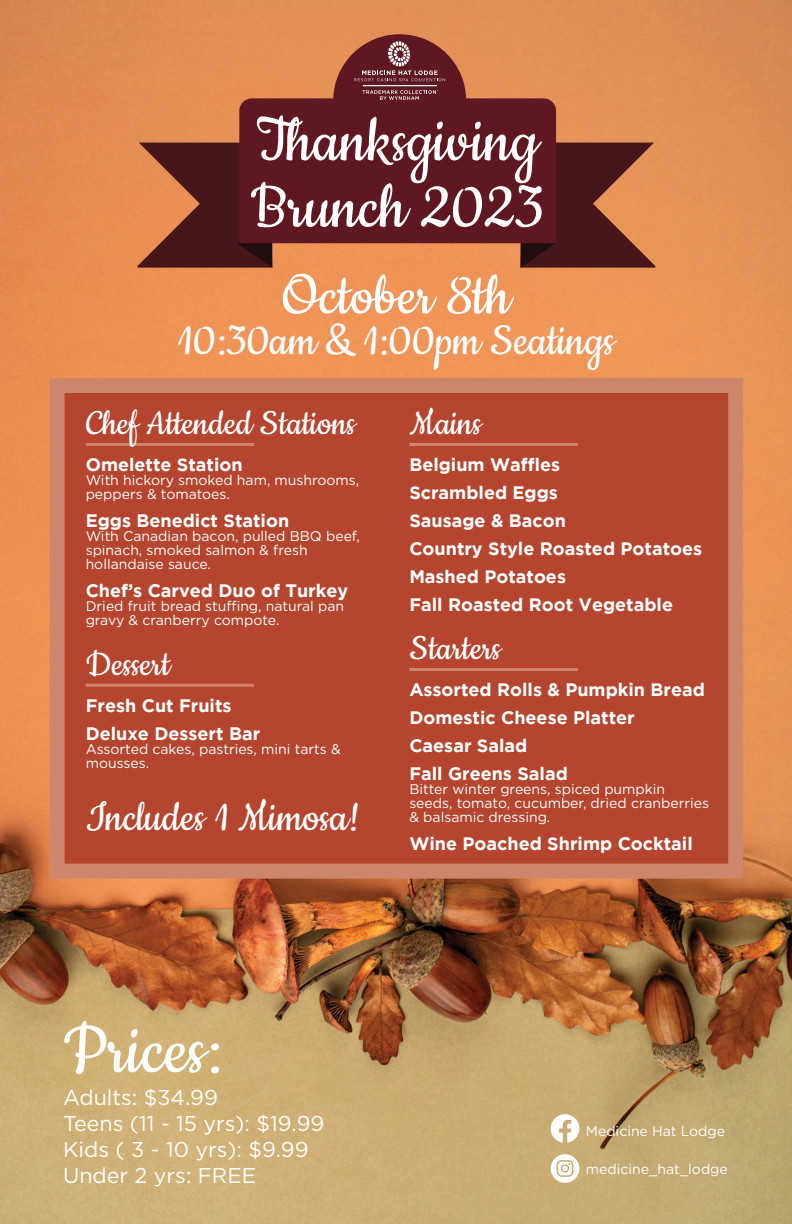
<style>
.page{position:relative;width:792px;height:1224px;background:#fff}
.page>*{position:absolute;margin:0;border:0;box-sizing:border-box;transform-origin:0 0}
.t1{font:80.5px "Cookie";color:#fff}
.t2{font:72.2px/66.5px "Cookie";color:#fff}
.t3{font:65px "Cookie";color:#fff}
.t4{font:50px "Cookie";color:#fff}
.t5{font:47.3px "Cookie";color:#fff}
.t6{font:40px "Cookie";color:#fff}
.t7{font:21.5px/25.8px "Gotham";color:#fff}
.t8{font:700 18px/28px "Gotham";color:#fff}
.t9{font:14px/14px "Gotham";color:#fff}
</style>
<div class="page">
<img style="left:0;top:0;width:792px;height:1224px">
<svg style="left:50px;top:378px;width:693px;height:501px;background:#b74b34"></svg>
<div style="left:333px;top:34px;width:133px;height:133px;background:#5f1821;border-radius:50%"></div>
<svg style="left:138px;top:143px;width:134px;height:125px;background:#74392b"></svg>
<svg style="left:520px;top:143px;width:135px;height:125px;background:#733a2c"></svg>
<div style="left:239px;top:98px;width:317px;height:145px;background:#5f1821"></div>
<hr style="left:363px;top:86px;width:73px;height:1px;background:#fff">
<svg style="left:362px;top:90px;width:76px;height:10px"></svg>
<svg style="left:354px;top:41px;width:91px;height:40px"></svg>
<svg style="left:551px;top:1154px;width:28px;height:29px"></svg>
<svg style="left:551px;top:1114px;width:28px;height:29px"></svg>
<hr style="left:86px;top:443px;width:168px;height:3px;background:#cd856b">
<hr style="left:409px;top:443px;width:169px;height:3px;background:#cd856b">
<hr style="left:409px;top:668px;width:169px;height:3px;background:#cd856b">
<hr style="left:86px;top:684px;width:168px;height:3px;background:#cd856b">
<h2 class="t2" style="left:251px;top:110px;width:294px">Thanksgiving<br>Brunch 2023</h2>
<h3 class="t3" style="left:281px;top:262px;width:230px">October 8th</h3>
<h3 class="t4" style="left:177px;top:315px;width:439px">10:30am &amp; 1:00pm Seatings</h3>
<h3 class="t6" style="left:86px;top:403px;width:271px">Chef Attended Stations</h3>
<p class="t8" style="left:86px;top:450px;width:158px">Omelette Station</p>
<p class="t9" style="left:86px;top:473px;width:275px">With hickory smoked ham, mushrooms, peppers &amp; tomatoes.</p>
<p class="t8" style="left:86px;top:506px;width:205px">Eggs Benedict Station</p>
<p class="t9" style="left:86px;top:529px;width:276px">With Canadian bacon, pulled BBQ beef, spinach, smoked salmon &amp; fresh hollandaise sauce.</p>
<p class="t8" style="left:86px;top:576px;width:264px">Chef’s Carved Duo of Turkey</p>
<p class="t9" style="left:86px;top:599px;width:260px">Dried fruit bread stuffing, natural pan gravy &amp; cranberry compote.</p>
<h3 class="t6" style="left:410px;top:403px;width:73px">Mains</h3>
<p class="t8" style="left:409px;top:450px;width:294px">Belgium Waffles<br>Scrambled Eggs<br>Sausage &amp; Bacon<br>Country Style Roasted Potatoes<br>Mashed Potatoes<br>Fall Roasted Root Vegetable</p>
<h3 class="t6" style="left:410px;top:628px;width:92px">Starters</h3>
<p class="t8" style="left:409px;top:675px;width:297px">Assorted Rolls &amp; Pumpkin Bread<br>Domestic Cheese Platter<br>Caesar Salad<br>Fall Greens Salad</p>
<p class="t9" style="left:409px;top:782px;width:301px">Bitter winter greens, spiced pumpkin seeds, tomato, cucumber, dried cranberries &amp; balsamic dressing.</p>
<p class="t8" style="left:409px;top:829px;width:285px">Wine Poached Shrimp Cocktail</p>
<h3 class="t6" style="left:86px;top:643px;width:86px">Dessert</h3>
<p class="t8" style="left:86px;top:691px;width:176px">Fresh Cut Fruits<br>Deluxe Dessert Bar</p>
<p class="t9" style="left:86px;top:741px;width:257px">Assorted cakes, pastries, mini tarts &amp; mousses.</p>
<h3 class="t5" style="left:86px;top:793px;width:276px">Includes 1 Mimosa!</h3>
<h1 class="t1" style="left:63px;top:1008px;width:161px">Prices:</h1>
<h3 class="t7" style="left:63px;top:1084px;width:263px">Adults: $34.99<br>Teens (11 - 15 yrs): $19.99<br>Kids ( 3 - 10 yrs): $9.99<br>Under 2 yrs: FREE</h3>
<p class="t9" style="left:586px;top:1124px;width:141px">Medicine Hat Lodge</p>
<p class="t9" style="left:586px;top:1162px;width:144px">medicine_hat_lodge</p>
</div>
